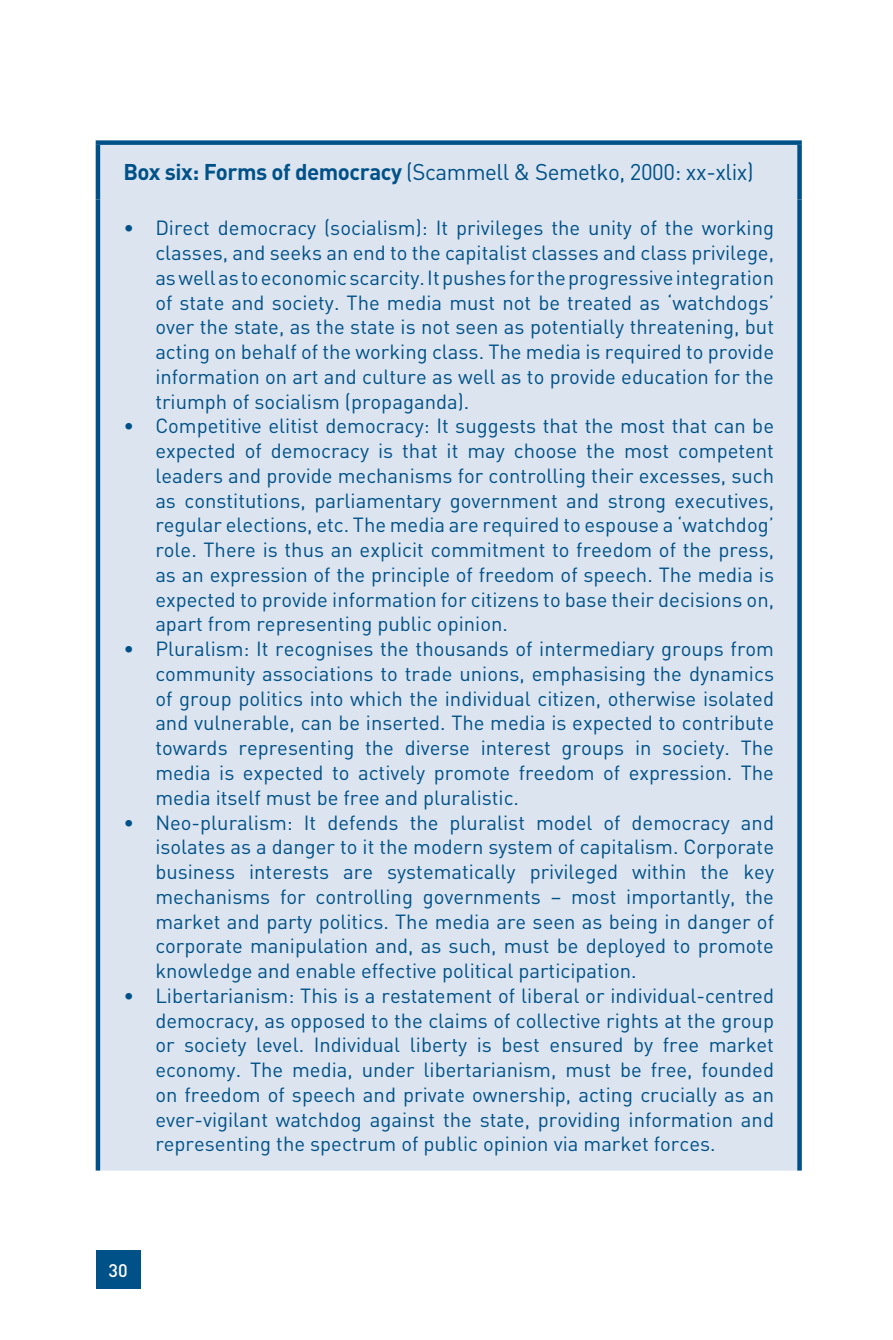
<style>
.page{position:relative;width:893px;height:1340px;background:#fff}
.page>*{position:absolute;margin:0;border:0;box-sizing:border-box;transform-origin:0 0}
.t1{font:22.5px "DIN";letter-spacing:-.02em;color:#005187}
.t2{font:20.25px/24.8px "DIN";color:#005187;text-align:justify}
.t3{font:500 18px "DIN";color:#fff}
.s1{font-weight:700}
</style>
<div class="page">
<div style="left:96px;top:1250px;width:44px;height:38px;background:#005187"></div>
<div style="left:100px;top:145px;width:697px;height:1025px;background:#dbe4ef"></div>
<div style="left:96px;top:140px;width:706px;height:5px;background:#005187"></div>
<hr style="left:96px;top:145px;width:4px;height:55px;background:#005187">
<div style="left:797px;top:145px;width:5px;height:55px;background:#005187"></div>
<hr style="left:96px;top:200px;width:4px;height:970px;background:#005187">
<div style="left:797px;top:200px;width:5px;height:970px;background:#005187"></div>
<p class="t1" style="left:123px;top:164px;width:632px"><span class="s1">Box six: Forms of democracy</span> (Scammell &amp; Semetko, 2000: xx-xlix)</p>
<p class="t2" style="left:155px;top:218px;width:620px;text-indent:-32px">• Direct democracy (socialism): It privileges the unity of the working classes, and seeks an end to the capitalist classes and class privilege, as well as to economic scarcity. It pushes for the progressive integration of state and society. The media must not be treated as ‘watchdogs’ over the state, as the state is not seen as potentially threatening, but acting on behalf of the working class. The media is required to provide information on art and culture as well as to provide education for the triumph of socialism (propaganda).</p>
<p class="t2" style="left:155px;top:416px;width:620px;text-indent:-32px">• Competitive elitist democracy: It suggests that the most that can be expected of democracy is that it may choose the most competent leaders and provide mechanisms for controlling their excesses, such as constitutions, parliamentary government and strong executives, regular elections, etc. The media are required to espouse a ‘watchdog’ role. There is thus an explicit commitment to freedom of the press, as an expression of the principle of freedom of speech. The media is expected to provide information for citizens to base their decisions on, apart from representing public opinion.</p>
<p class="t2" style="left:155px;top:638px;width:620px;text-indent:-32px">• Pluralism: It recognises the thousands of intermediary groups from community associations to trade unions, emphasising the dynamics of group politics into which the individual citizen, otherwise isolated and vulnerable, can be inserted. The media is expected to contribute towards representing the diverse interest groups in society. The media is expected to actively promote freedom of expression. The media itself must be free and pluralistic.</p>
<p class="t2" style="left:155px;top:812px;width:620px;text-indent:-32px">• Neo-pluralism: It defends the pluralist model of democracy and isolates as a danger to it the modern system of capitalism. Corporate business interests are systematically privileged within the key mechanisms for controlling governments – most importantly, the market and party politics. The media are seen as being in danger of corporate manipulation and, as such, must be deployed to promote knowledge and enable effective political participation.</p>
<p class="t2" style="left:155px;top:985px;width:620px;text-indent:-32px">• Libertarianism: This is a restatement of liberal or individual-centred democracy, as opposed to the claims of collective rights at the group or society level. Individual liberty is best ensured by free market economy. The media, under libertarianism, must be free, founded on freedom of speech and private ownership, acting crucially as an ever-vigilant watchdog against the state, providing information and representing the spectrum of public opinion via market forces.</p>
<p class="t3" style="left:108px;top:1264px;width:21px">30</p>
</div>
